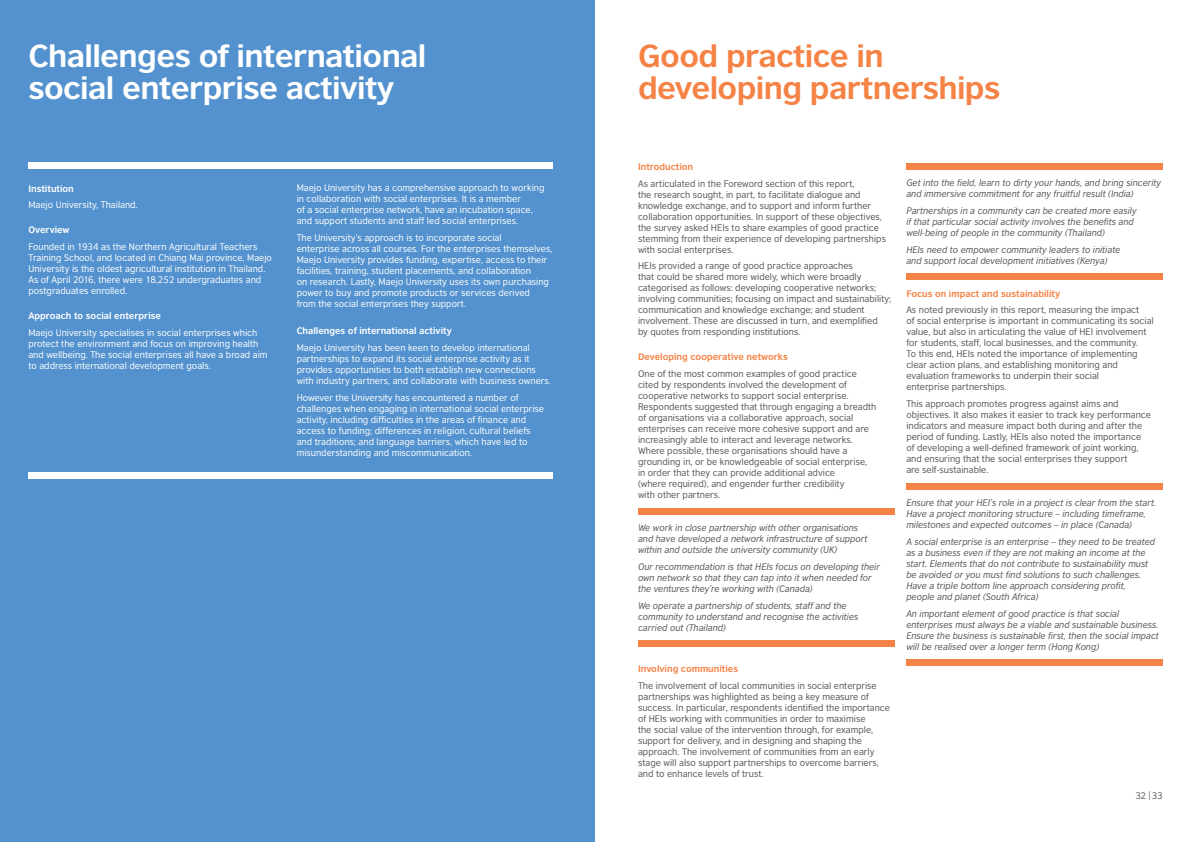
<style>
.page{position:relative;width:1191px;height:842px;background:#fff}
.page>*{position:absolute;margin:0;border:0;box-sizing:border-box;transform-origin:0 0}
.t1{font:700 30px/32px "British Council Sans";letter-spacing:-.02em;color:#fff;scale:1.04 1}
.t2{font:700 30px/32px "British Council Sans";letter-spacing:-.02em;color:#f58346;scale:1.04 1}
.t3{font:9px/11px "British Council Sans";color:#565759}
.t4{font:9px/11px "British Council Sans";color:#fff}
.t5{font:italic 9px/11px "British Council Sans";color:#565759}
.t6{font:700 9px "British Council Sans";color:#f58346}
.t7{font:700 9px "British Council Sans";color:#fff}
.t8{font:9px "British Council Sans";color:#58595b}
</style>
<div class="page">
<div style="left:0;top:0;width:595px;height:842px;background:#5392ce"></div>
<div style="left:638px;top:508px;width:256px;height:7px;background:#f58346"></div>
<div style="left:638px;top:640px;width:256px;height:7px;background:#f58346"></div>
<div style="left:906px;top:163px;width:256px;height:7px;background:#f58346"></div>
<div style="left:906px;top:273px;width:256px;height:7px;background:#f58346"></div>
<div style="left:906px;top:483px;width:256px;height:7px;background:#f58346"></div>
<div style="left:906px;top:659px;width:256px;height:7px;background:#f58346"></div>
<div style="left:28px;top:163px;width:525px;height:6px;background:#fff"></div>
<div style="left:28px;top:472px;width:525px;height:7px;background:#fff"></div>
<h1 class="t1" style="left:28px;top:39px;width:384px">Challenges of international social enterprise activity</h1>
<p class="t7" style="left:28px;top:183px;width:47px">Institution</p>
<p class="t4" style="left:28px;top:199px;width:111px">Maejo University, Thailand.</p>
<p class="t7" style="left:28px;top:224px;width:43px">Overview</p>
<p class="t4" style="left:28px;top:241px;width:245px">Founded in 1934 as the Northern Agricultural Teachers Training School, and located in Chiang Mai province, Maejo University is the oldest agricultural institution in Thailand.<br>As of April 2016, there were 18,252 undergraduates and postgraduates enrolled.</p>
<p class="t7" style="left:28px;top:310px;width:134px">Approach to social enterprise</p>
<p class="t4" style="left:28px;top:327px;width:241px">Maejo University specialises in social enterprises which protect the environment and focus on improving health and wellbeing. The social enterprises all have a broad aim to address international development goals.</p>
<p class="t4" style="left:297px;top:183px;width:249px">Maejo University has a comprehensive approach to working in collaboration with social enterprises. It is a member<br>of a social enterprise network, have an incubation space, and support students and staff led social enterprises.</p>
<p class="t4" style="left:297px;top:232px;width:257px">The University’s approach is to incorporate social<br>enterprise across all courses. For the enterprises themselves, Maejo University provides funding, expertise, access to their facilities, training, student placements, and collaboration<br>on research. Lastly, Maejo University uses its own purchasing power to buy and promote products or services derived<br>from the social enterprises they support.</p>
<p class="t7" style="left:297px;top:325px;width:157px">Challenges of international activity</p>
<p class="t4" style="left:297px;top:342px;width:256px">Maejo University has been keen to develop international partnerships to expand its social enterprise activity as it provides opportunities to both establish new connections with industry partners, and collaborate with business owners.</p>
<p class="t4" style="left:297px;top:392px;width:249px">However the University has encountered a number of challenges when engaging in international social enterprise activity, including difficulties in the areas of finance and access to funding; differences in religion, cultural beliefs and traditions; and language barriers, which have led to misunderstanding and miscommunication.</p>
<h1 class="t2" style="left:638px;top:39px;width:350px">Good practice in developing partnerships</h1>
<p class="t6" style="left:638px;top:161px;width:57px">Introduction</p>
<p class="t3" style="left:638px;top:178px;width:249px">As articulated in the Foreword section of this report,<br>the research sought, in part, to facilitate dialogue and knowledge exchange, and to support and inform further collaboration opportunities. In support of these objectives, the survey asked HEIs to share examples of good practice stemming from their experience of developing partnerships with social enterprises.</p>
<p class="t3" style="left:638px;top:260px;width:255px">HEIs provided a range of good practice approaches<br>that could be shared more widely, which were broadly categorised as follows: developing cooperative networks; involving communities; focusing on impact and sustainability; communication and knowledge exchange; and student involvement. These are discussed in turn, and exemplified<br>by quotes from responding institutions.</p>
<p class="t6" style="left:638px;top:351px;width:151px">Developing cooperative networks</p>
<p class="t3" style="left:638px;top:368px;width:240px">One of the most common examples of good practice cited by respondents involved the development of cooperative networks to support social enterprise.<br>Respondents suggested that through engaging a breadth of organisations via a collaborative approach, social enterprises can receive more cohesive support and are increasingly able to interact and leverage networks.<br>Where possible, these organisations should have a grounding in, or be knowledgeable of social enterprise, in order that they can provide additional advice<br>(where required), and engender further credibility<br>with other partners.</p>
<p class="t5" style="left:638px;top:522px;width:231px">We work in close partnership with other organisations and have developed a network infrastructure of support within and outside the university community (UK)</p>
<p class="t5" style="left:638px;top:561px;width:243px">Our recommendation is that HEIs focus on developing their own network so that they can tap into it when needed for the ventures they’re working with (Canada)</p>
<p class="t5" style="left:638px;top:600px;width:222px">We operate a partnership of students, staff and the community to understand and recognise the activities carried out (Thailand)</p>
<p class="t6" style="left:638px;top:663px;width:102px">Involving communities</p>
<p class="t3" style="left:638px;top:680px;width:253px">The involvement of local communities in social enterprise partnerships was highlighted as being a key measure of success. In particular, respondents identified the importance of HEIs working with communities in order to maximise<br>the social value of the intervention through, for example, support for delivery, and in designing and shaping the approach. The involvement of communities from an early stage will also support partnerships to overcome barriers, and to enhance levels of trust.</p>
<p class="t5" style="left:906px;top:177px;width:256px">Get into the field, learn to dirty your hands, and bring sincerity and immersive commitment for any fruitful result (India)</p>
<p class="t5" style="left:906px;top:205px;width:232px">Partnerships in a community can be created more easily if that particular social activity involves the benefits and well-being of people in the community (Thailand)</p>
<p class="t5" style="left:906px;top:244px;width:215px">HEIs need to empower community leaders to initiate and support local development initiatives (Kenya)</p>
<p class="t6" style="left:906px;top:288px;width:155px">Focus on impact and sustainability</p>
<p class="t3" style="left:906px;top:304px;width:249px">As noted previously in this report, measuring the impact<br>of social enterprise is important in communicating its social value, but also in articulating the value of HEI involvement for students, staff, local businesses, and the community.<br>To this end, HEIs noted the importance of implementing clear action plans, and establishing monitoring and evaluation frameworks to underpin their social<br>enterprise partnerships.</p>
<p class="t3" style="left:906px;top:398px;width:246px">This approach promotes progress against aims and objectives. It also makes it easier to track key performance indicators and measure impact both during and after the period of funding. Lastly, HEIs also noted the importance of developing a well-defined framework of joint working, and ensuring that the social enterprises they support<br>are self-sustainable.</p>
<p class="t5" style="left:906px;top:497px;width:251px">Ensure that your HEI’s role in a project is clear from the start.<br>Have a project monitoring structure – including timeframe, milestones and expected outcomes – in place (Canada)</p>
<p class="t5" style="left:906px;top:536px;width:250px">A social enterprise is an enterprise – they need to be treated as a business even if they are not making an income at the start. Elements that do not contribute to sustainability must be avoided or you must find solutions to such challenges.<br>Have a triple bottom line approach considering profit, people and planet (South Africa)</p>
<p class="t5" style="left:906px;top:608px;width:254px">An important element of good practice is that social enterprises must always be a viable and sustainable business.<br>Ensure the business is sustainable first, then the social impact will be realised over a longer term (Hong Kong)</p>
<p class="t8" style="left:1135px;top:791px;width:29px">32 |33</p>
</div>
